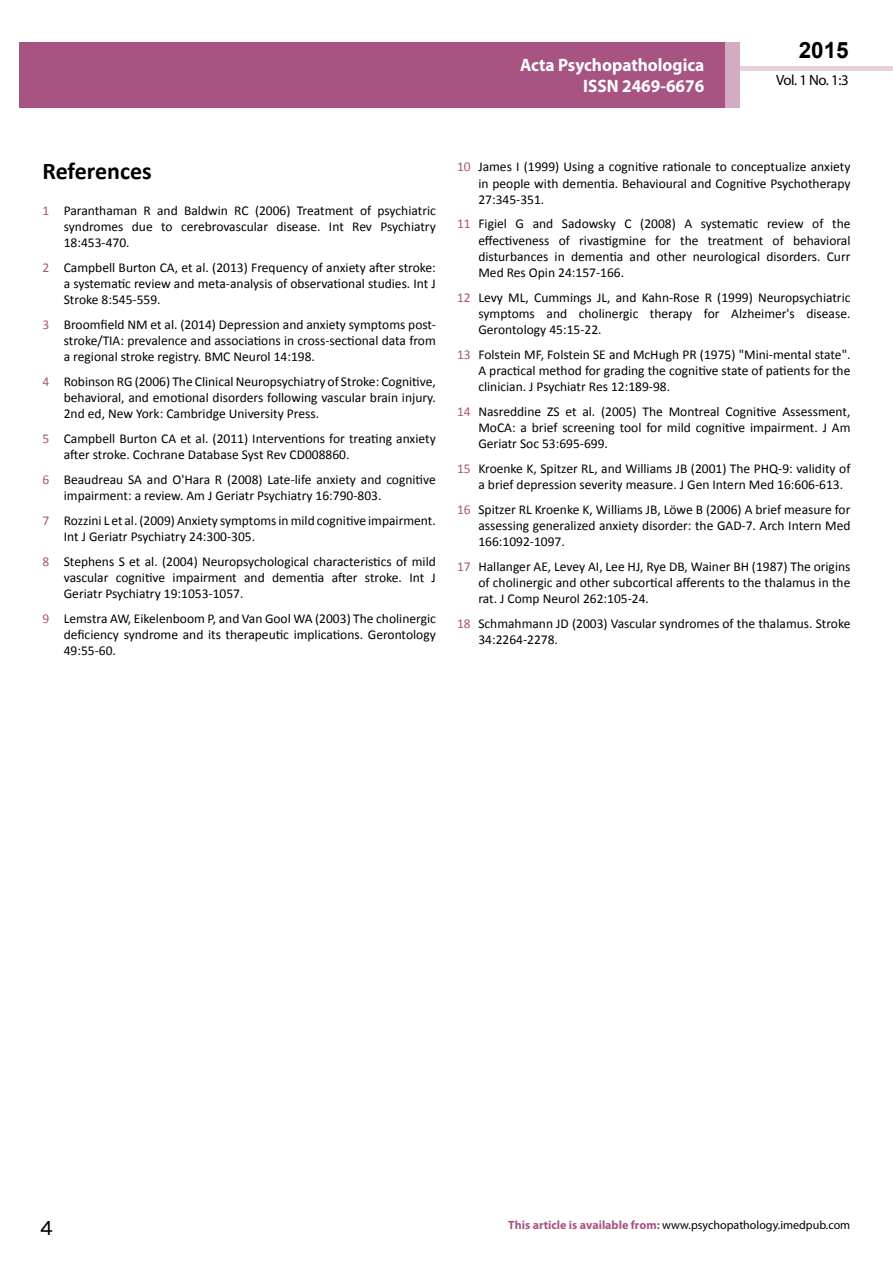
<style>
.page{position:relative;width:893px;height:1263px;background:#fff}
.page>*{position:absolute;margin:0;border:0;box-sizing:border-box;transform-origin:0 0}
.t1{font:25.5px "Tunga";color:#000}
.t2{font:700 24px "Calibri";color:#000}
.t3{font:700 22.5px "Arial";color:#000}
.t4{font:700 18px/21.6px "Myriad Pro";color:#fff;text-align:right;scale:.96 1}
.t5{font:14.85px "Myriad Pro";color:#000}
.t6{font:13.5px/16.2px "Calibri";color:#000;text-align:justify}
.t7{font:12px "Myriad Pro";color:#000}
.s1{color:#a75483}
.s2{font-weight:700;color:#a75483}
</style>
<div class="page">
<div style="left:722px;top:66px;width:171px;height:5px;background:#e6d1dd"></div>
<div style="left:725px;top:42px;width:15px;height:66px;background:#d2aac1"></div>
<div style="left:19px;top:42px;width:706px;height:66px;background:#a75483"></div>
<h3 class="t4" style="left:520px;top:53px;width:194px">Acta Psychopathologica<br>ISSN 2469-6676</h3>
<h3 class="t3" style="left:799px;top:35px;width:52px">2015</h3>
<p class="t5" style="left:776px;top:71px;width:74px">Vol. 1 No. 1:3</p>
<h2 class="t2" style="left:43px;top:156px;width:111px">References</h2>
<p class="t6" style="left:64px;top:202px;width:374px;text-indent:-21px"><span class="s1">1</span> Paranthaman R and Baldwin RC (2006) Treatment of psychiatric syndromes due to cerebrovascular disease. Int Rev Psychiatry 18:453-470.</p>
<p class="t6" style="left:64px;top:259px;width:374px;text-indent:-21px"><span class="s1">2</span> Campbell Burton CA, et al. (2013) Frequency of anxiety after stroke: a systematic review and meta-analysis of observational studies. Int J Stroke 8:545-559.</p>
<p class="t6" style="left:64px;top:316px;width:374px;text-indent:-21px"><span class="s1">3</span> Broomfield NM et al. (2014) Depression and anxiety symptoms post&shy;stroke/TIA: prevalence and associations in cross-sectional data from a regional stroke registry. BMC Neurol 14:198.</p>
<p class="t6" style="left:64px;top:373px;width:374px;text-indent:-21px"><span class="s1">4</span> Robinson RG (2006) The Clinical Neuropsychiatry of Stroke: Cognitive, behavioral, and emotional disorders following vascular brain injury.<br>2nd ed, New York: Cambridge University Press.</p>
<p class="t6" style="left:64px;top:430px;width:374px;text-indent:-21px"><span class="s1">5</span> Campbell Burton CA et al. (2011) Interventions for treating anxiety after stroke. Cochrane Database Syst Rev CD008860.</p>
<p class="t6" style="left:64px;top:471px;width:374px;text-indent:-21px"><span class="s1">6</span> Beaudreau SA and O'Hara R (2008) Late-life anxiety and cognitive impairment: a review. Am J Geriatr Psychiatry 16:790-803.</p>
<p class="t6" style="left:64px;top:512px;width:374px;text-indent:-21px"><span class="s1">7</span> Rozzini L et al. (2009) Anxiety symptoms in mild cognitive impairment.<br>Int J Geriatr Psychiatry 24:300-305.</p>
<p class="t6" style="left:64px;top:553px;width:374px;text-indent:-21px"><span class="s1">8</span> Stephens S et al. (2004) Neuropsychological characteristics of mild vascular cognitive impairment and dementia after stroke. Int J Geriatr Psychiatry 19:1053-1057.</p>
<p class="t6" style="left:64px;top:610px;width:374px;text-indent:-21px"><span class="s1">9</span> Lemstra AW, Eikelenboom P, and Van Gool WA (2003) The cholinergic deficiency syndrome and its therapeutic implications. Gerontology 49:55-60.</p>
<p class="t6" style="left:478px;top:159px;width:374px;text-indent:-21px"><span class="s1">10</span> James I (1999) Using a cognitive rationale to conceptualize anxiety in people with dementia. Behavioural and Cognitive Psychotherapy 27:345-351.</p>
<p class="t6" style="left:478px;top:216px;width:374px;text-indent:-21px"><span class="s1">11</span> Figiel G and Sadowsky C (2008) A systematic review of the effectiveness of rivastigmine for the treatment of behavioral disturbances in dementia and other neurological disorders. Curr Med Res Opin 24:157-166.</p>
<p class="t6" style="left:478px;top:289px;width:374px;text-indent:-21px"><span class="s1">12</span> Levy ML, Cummings JL, and Kahn-Rose R (1999) Neuropsychiatric symptoms and cholinergic therapy for Alzheimer's disease.<br>Gerontology 45:15-22.</p>
<p class="t6" style="left:478px;top:346px;width:374px;text-indent:-21px"><span class="s1">13</span> Folstein MF, Folstein SE and McHugh PR (1975) "Mini-mental state".<br>A practical method for grading the cognitive state of patients for the clinician. J Psychiatr Res 12:189-98.</p>
<p class="t6" style="left:478px;top:403px;width:374px;text-indent:-21px"><span class="s1">14</span> Nasreddine ZS et al. (2005) The Montreal Cognitive Assessment, MoCA: a brief screening tool for mild cognitive impairment. J Am Geriatr Soc 53:695-699.</p>
<p class="t6" style="left:478px;top:460px;width:374px;text-indent:-21px"><span class="s1">15</span> Kroenke K, Spitzer RL, and Williams JB (2001) The PHQ-9: validity of a brief depression severity measure. J Gen Intern Med 16:606-613.</p>
<p class="t6" style="left:478px;top:501px;width:374px;text-indent:-21px"><span class="s1">16</span> Spitzer RL Kroenke K, Williams JB, Löwe B (2006) A brief measure for assessing generalized anxiety disorder: the GAD-7. Arch Intern Med 166:1092-1097.</p>
<p class="t6" style="left:478px;top:558px;width:374px;text-indent:-21px"><span class="s1">17</span> Hallanger AE, Levey AI, Lee HJ, Rye DB, Wainer BH (1987) The origins of cholinergic and other subcortical afferents to the thalamus in the rat. J Comp Neurol 262:105-24.</p>
<p class="t6" style="left:478px;top:616px;width:374px;text-indent:-21px"><span class="s1">18</span> Schmahmann JD (2003) Vascular syndromes of the thalamus. Stroke<br>34:2264-2278.</p>
<h1 class="t1" style="left:40px;top:1211px;width:15px">4</h1>
<p class="t7" style="left:508px;top:1218px;width:343px"><span class="s2">This article is available from:</span> www.psychopathology.imedpub.com</p>
</div>
